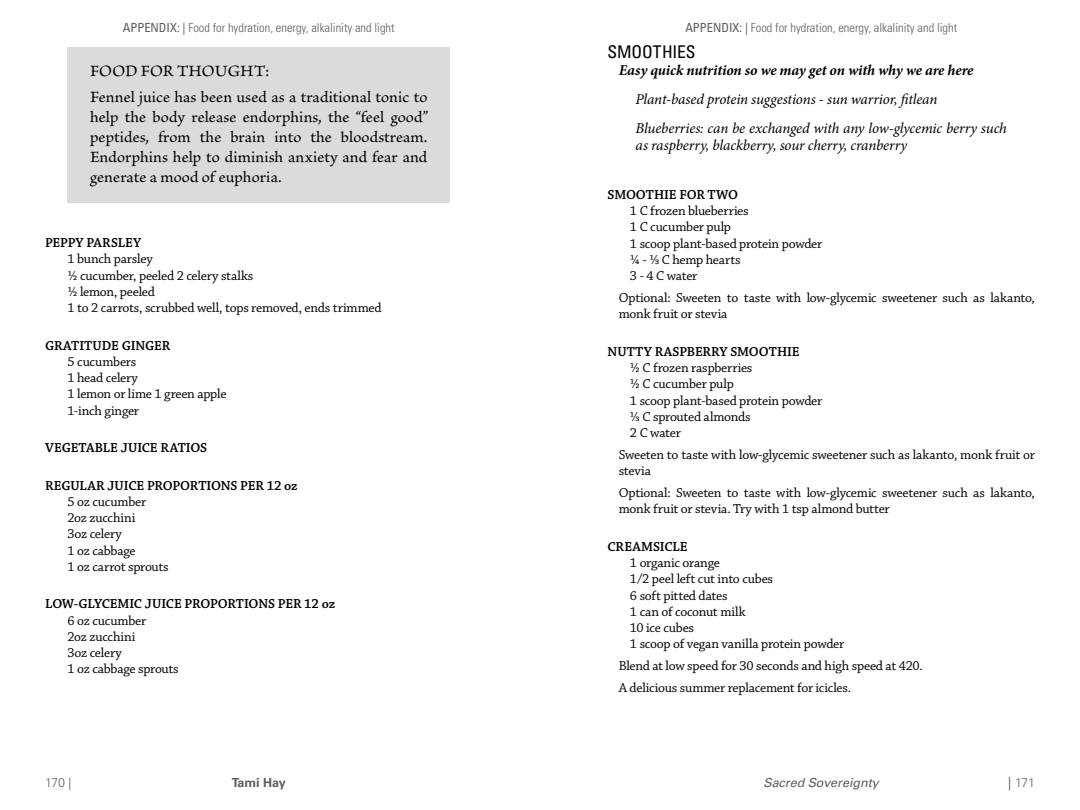
<style>
.page{position:relative;width:1080px;height:810px;background:#fff}
.page>*{position:absolute;margin:0;border:0;box-sizing:border-box;transform-origin:0 0}
.t1{font:condensed 17.5px "Univers LT Std";letter-spacing:-.005em;color:#000}
.t2{font:16.25px/20px "Brioso Pro Capt";color:#000}
.t3{font:italic 15px/28.8px "Minion Pro";letter-spacing:-.01em;color:#000}
.t4{font:italic 700 15px "Minion Pro";letter-spacing:-.01em;color:#000}
.t5{font:13.75px/16.2px "Chaparral Pro";letter-spacing:-.015em;color:#000}
.t6{font:600 13.75px "Chaparral Pro";letter-spacing:-.005em;color:#000}
.t7{font:300 condensed 12.5px "Univers LT Std";color:#5d5d60}
.t8{font:italic 12.5px "Univers LT Std";color:#5d5d60}
.t9{font:condensed 12.5px "Univers LT Std";color:#5d5d60}
.t10{font:300 12.5px "Univers LT Std";letter-spacing:-.035em;color:#5d5d60}
.t11{font:700 12.5px "Univers LT Std";color:#5d5d60}
.s1{font-weight:400}
.s2{font-weight:400;font-style:italic}
</style>
<div class="page">
<div style="left:68px;top:48px;width:382px;height:44px;background:#dadbdc"></div>
<div style="left:68px;top:73px;width:382px;height:130px;background:#dadbdc"></div>
<p class="t9" style="left:123px;top:20px;width:16px">APPENDIX</p>
<p class="t7" style="left:177px;top:21px;width:219px"><span class="s1">: |</span> Food for hydration, energy, alkalinity and light</p>
<p class="t9" style="left:685px;top:20px;width:16px">APPENDIX</p>
<p class="t7" style="left:740px;top:21px;width:219px"><span class="s1">: |</span> Food for hydration, energy, alkalinity and light</p>
<p class="t2" style="left:90px;top:58px;width:339px;line-height:25.6px">FOOD FOR THOUGHT:<br>Fennel juice has been used as a traditional tonic to</p>
<p class="t2" style="left:90px;top:107px;width:340px;text-align:justify">help the body release endorphins, the “feel good” peptides, from the brain into the bloodstream.<br>Endorphins help to diminish anxiety and fear and generate a mood of euphoria.</p>
<p class="t6" style="left:45px;top:235px;width:98px">PEPPY PARSLEY</p>
<p class="t5" style="left:67px;top:251px;width:316px">1 bunch parsley<br>½ cucumber, peeled 2 celery stalks<br>½ lemon, peeled<br>1 to 2 carrots, scrubbed well, tops removed, ends trimmed</p>
<p class="t6" style="left:45px;top:337px;width:127px">GRATITUDE GINGER</p>
<p class="t5" style="left:67px;top:354px;width:160px">5 cucumbers<br>1 head celery<br>1 lemon or lime 1 green apple<br>1-inch ginger</p>
<p class="t6" style="left:45px;top:440px;width:164px">VEGETABLE JUICE RATIOS</p>
<p class="t6" style="left:45px;top:477px;width:254px">REGULAR JUICE PROPORTIONS PER 12 oz</p>
<p class="t5" style="left:67px;top:494px;width:103px">5 oz cucumber<br>2oz zucchini<br>3oz celery<br>1 oz cabbage<br>1 oz carrot sprouts</p>
<p class="t6" style="left:45px;top:596px;width:292px">LOW-GLYCEMIC JUICE PROPORTIONS PER 12 oz</p>
<p class="t5" style="left:67px;top:613px;width:113px">6 oz cucumber<br>2oz zucchini<br>3oz celery<br>1 oz cabbage sprouts</p>
<p class="t1" style="left:608px;top:40px;width:90px">SMOOTHIES</p>
<p class="t4" style="left:619px;top:60px;width:356px">Easy quick nutrition so we may get on with why we are here</p>
<p class="t3" style="left:636px;top:85px;width:373px">Plant-based protein suggestions - sun warrior, fitlean<br>Blueberries: can be exchanged with any low-glycemic berry such</p>
<p class="t3" style="left:636px;top:131px;width:273px">as raspberry, blackberry, sour cherry, cranberry</p>
<p class="t6" style="left:608px;top:187px;width:132px">SMOOTHIE FOR TWO</p>
<p class="t5" style="left:630px;top:203px;width:194px">1 C frozen blueberries<br>1 C cucumber pulp<br>1 scoop plant-based protein powder ¼ - ⅓ C hemp hearts<br>3 - 4 C water</p>
<p class="t5" style="left:619px;top:290px;width:418px">Optional: Sweeten to taste with low-glycemic sweetener such as lakanto, monk fruit or stevia</p>
<p class="t6" style="left:608px;top:344px;width:194px">NUTTY RASPBERRY SMOOTHIE</p>
<p class="t5" style="left:630px;top:360px;width:194px">½ C frozen raspberries<br>½ C cucumber pulp<br>1 scoop plant-based protein powder ⅓ C sprouted almonds<br>2 C water</p>
<p class="t5" style="left:619px;top:447px;width:418px">Sweeten to taste with low-glycemic sweetener such as lakanto, monk fruit or stevia</p>
<p class="t5" style="left:619px;top:485px;width:418px">Optional: Sweeten to taste with low-glycemic sweetener such as lakanto, monk fruit or stevia. Try with 1 tsp almond butter</p>
<p class="t6" style="left:608px;top:539px;width:82px">CREAMSICLE</p>
<p class="t5" style="left:630px;top:555px;width:216px">1 organic orange<br>1/2 peel left cut into cubes<br>6 soft pitted dates<br>1 can of coconut milk<br>10 ice cubes<br>1 scoop of vegan vanilla protein powder</p>
<p class="t5" style="left:619px;top:655px;width:306px;line-height:21.9px">Blend at low speed for 30 seconds and high speed at 420.<br>A delicious summer replacement for icicles.</p>
<p class="t10" style="left:45px;top:775px;width:28px">170 |</p>
<p class="t11" style="left:232px;top:775px;width:56px">Tami Hay</p>
<p class="t8" style="left:764px;top:775px;width:117px">Sacred Sovereignty</p>
<p class="t10" style="left:1006px;top:775px;width:30px"><span class="s2">|</span> 171</p>
</div>
